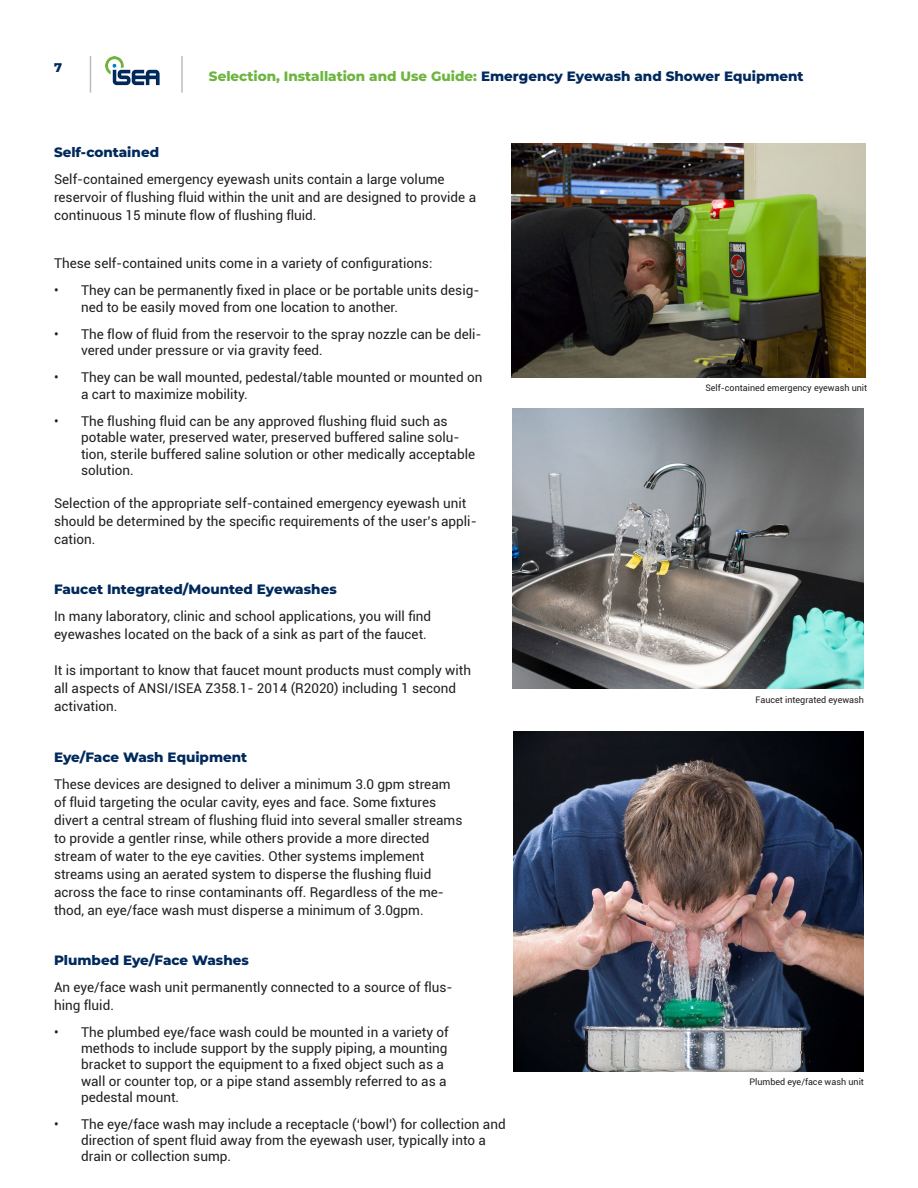
<style>
.page{position:relative;width:918px;height:1188px;background:#fff}
.page>*{position:absolute;margin:0;border:0;box-sizing:border-box;transform-origin:0 0}
.t1{font:13.5px/18px "Roboto";color:#231f20}
.t2{font:800 13.5px "Montserrat";color:#00295c}
.t3{font:800 13.5px "Montserrat";color:#6eb540}
.t4{font:800 12.6px "Montserrat";color:#00295c}
.t5{font:9px "Roboto";color:#231f20}
.s1{color:#00295c}
</style>
<div class="page">
<img style="left:105px;top:56px;width:55px;height:30px">
<hr style="left:181px;top:56px;width:2px;height:37px;background:#231f20">
<hr style="left:90px;top:56px;width:1px;height:37px;background:#231f20">
<img style="left:512px;top:409px;width:352px;height:279px">
<img style="left:513px;top:732px;width:351px;height:339px">
<img style="left:512px;top:144px;width:354px;height:233px">
<p class="t4" style="left:54px;top:59px;width:9px">7</p>
<p class="t3" style="left:209px;top:67px;width:596px">Selection, Installation and Use Guide: <span class="s1">Emergency Eyewash and Shower Equipment</span></p>
<p class="t2" style="left:54px;top:143px;width:107px">Self-contained</p>
<p class="t1" style="left:54px;top:169px;width:424px">Self-contained emergency eyewash units contain a large volume reservoir of flushing fluid within the unit and are designed to provide a continuous 15 minute flow of flushing fluid.</p>
<p class="t1" style="left:54px;top:254px;width:380px">These self-contained units come in a variety of configurations:</p>
<p class="t1" style="left:81px;top:282px;width:400px;line-height:16.5px;text-indent:-27px">• They can be permanently fixed in place or be portable units desig&shy;ned to be easily moved from one location to another.</p>
<p class="t1" style="left:81px;top:325px;width:402px;line-height:16.5px;text-indent:-27px">• The flow of fluid from the reservoir to the spray nozzle can be deli&shy;vered under pressure or via gravity feed.</p>
<p class="t1" style="left:81px;top:369px;width:403px;line-height:16.5px;text-indent:-27px">• They can be wall mounted, pedestal/table mounted or mounted on a cart to maximize mobility.</p>
<p class="t1" style="left:81px;top:412px;width:396px;line-height:16.5px;text-indent:-27px">• The flushing fluid can be any approved flushing fluid such as potable water, preserved water, preserved buffered saline solu&shy;tion, sterile buffered saline solution or other medically acceptable solution.</p>
<p class="t1" style="left:54px;top:493px;width:424px">Selection of the appropriate self-contained emergency eyewash unit should be determined by the specific requirements of the user’s appli&shy;cation.</p>
<p class="t2" style="left:54px;top:580px;width:284px">Faucet Integrated/Mounted Eyewashes</p>
<p class="t1" style="left:54px;top:607px;width:379px">In many laboratory, clinic and school applications, you will find eyewashes located on the back of a sink as part of the faucet.</p>
<p class="t1" style="left:54px;top:661px;width:419px">It is important to know that faucet mount products must comply with all aspects of ANSI/ISEA Z358.1- 2014 (R2020) including 1 second activation.</p>
<p class="t2" style="left:54px;top:748px;width:195px">Eye/Face Wash Equipment</p>
<p class="t1" style="left:54px;top:774px;width:410px">These devices are designed to deliver a minimum 3.0 gpm stream of fluid targeting the ocular cavity, eyes and face. Some fixtures divert a central stream of flushing fluid into several smaller streams to provide a gentler rinse, while others provide a more directed stream of water to the eye cavities. Other systems implement streams using an aerated system to disperse the flushing fluid across the face to rinse contaminants off. Regardless of the me&shy;thod, an eye/face wash must disperse a minimum of 3.0gpm.</p>
<p class="t2" style="left:54px;top:951px;width:196px">Plumbed Eye/Face Washes</p>
<p class="t1" style="left:54px;top:978px;width:400px">An eye/face wash unit permanently connected to a source of flus&shy;hing fluid.</p>
<p class="t1" style="left:81px;top:1024px;width:369px;line-height:16.2px;text-indent:-27px">• The plumbed eye/face wash could be mounted in a variety of methods to include support by the supply piping, a mounting bracket to support the equipment to a fixed object such as a wall or counter top, or a pipe stand assembly referred to as a pedestal mount.</p>
<p class="t1" style="left:81px;top:1115px;width:426px;line-height:16.2px;text-indent:-27px">• The eye/face wash may include a receptacle (‘bowl’) for collection and direction of spent fluid away from the eyewash user, typically into a drain or collection sump.</p>
<p class="t5" style="left:705px;top:382px;width:163px">Self-contained emergency eyewash unit</p>
<p class="t5" style="left:756px;top:694px;width:110px">Faucet integrated eyewash</p>
<p class="t5" style="left:749px;top:1075px;width:116px">Plumbed eye/face wash unit</p>
</div>
